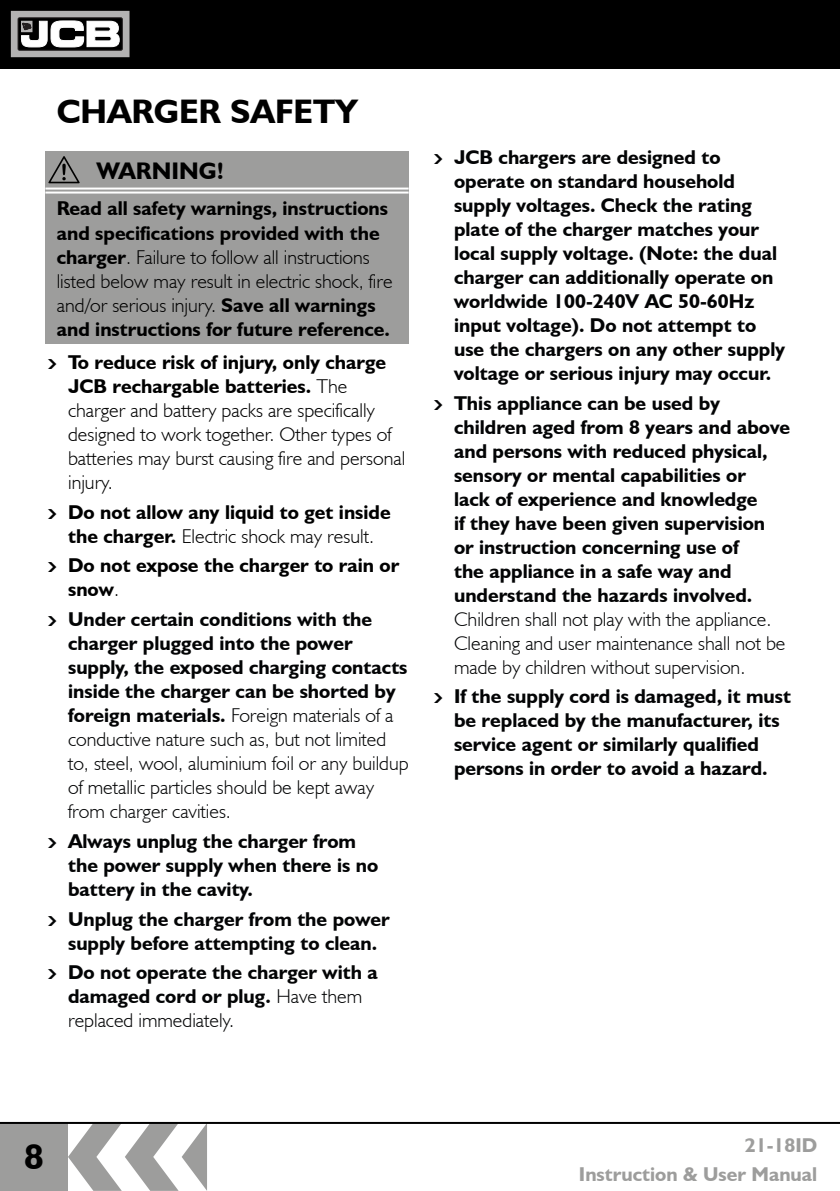
<style>
.page{position:relative;width:840px;height:1191px;background:#fff}
.page>*{position:absolute;margin:0;border:0;box-sizing:border-box;transform-origin:0 0}
.t1{font:700 36px "JCB Euro";color:#000}
.t2{font:700 34px "JCB Euro";color:#000}
.t3{font:700 24px "JCB Euro";color:#000}
.t4{font:700 20px/24px "JCB Euro";color:#030405}
.t5{font:300 20px/24px "JCB Euro";color:#030405}
.t6{font:700 20px/24px "JCB Euro";color:#000}
.t7{font:300 20px/24px "JCB Euro";color:#000}
.t8{font:700 20px/29.6px "JCB Euro";color:#9d9d9c;text-align:right}
.s1{font-weight:300}
.s2{font-family:"Arrowstfb";font-weight:400;font-size:12px}
.s3{font-weight:700}
</style>
<div class="page">
<svg style="left:68px;top:1124px;width:139px;height:66px"></svg>
<div style="left:0;top:1123px;width:68px;height:68px;background:#9d9d9c"></div>
<div style="left:0;top:0;width:839px;height:68px;background:#000"></div>
<svg style="left:13px;top:13px;width:114px;height:42px"></svg>
<div style="left:11px;top:11px;width:118px;height:46px;border:1px solid #b3b2b2"></div>
<svg style="left:18px;top:18px;width:104px;height:32px"></svg>
<div style="left:18px;top:18px;width:104px;height:32px;border:1px solid #231f20"></div>
<svg style="left:21px;top:21px;width:98px;height:26px"></svg>
<hr style="left:0;top:1122px;width:839px;height:2px;background:#000">
<div style="left:45px;top:190px;width:363px;height:154px;background:#9d9d9c"></div>
<div style="left:45px;top:151px;width:40px;height:39px;background:#9d9d9c"></div>
<div style="left:85px;top:151px;width:323px;height:39px;background:#9d9d9c"></div>
<svg style="left:48px;top:156px;width:32px;height:27px"></svg>
<hr style="left:45px;top:187px;width:363px;height:2px;background:#fff">
<hr style="left:45px;top:191px;width:363px;height:2px;background:#fff">
<h2 class="t2" style="left:57px;top:91px;width:302px">CHARGER SAFETY</h2>
<p class="t3" style="left:96px;top:156px;width:129px">WARNING!</p>
<p class="t6" style="left:57px;top:196px;width:337px">Read all safety warnings, instructions and specifications provided with the charger<span class="s1">. Failure to follow all instructions listed below may result in electric shock, fire and/or serious injury.</span> Save all warnings and instructions for future reference.</p>
<p class="t7" style="left:68px;top:350px;width:338px;text-indent:-20px"><span class="s2">M</span> <span class="s3">To reduce risk of injury, only charge JCB rechargable batteries.</span> The charger and battery packs are specifically designed to work together. Other types of batteries may burst causing fire and personal injury.</p>
<p class="t6" style="left:48px;top:499px;width:344px;text-align:center"><span class="s2">M</span> Do not allow any liquid to get inside the charger. <span class="s1">Electric shock may result.</span></p>
<p class="t6" style="left:68px;top:553px;width:332px;text-indent:-20px"><span class="s2">M</span> Do not expose the charger to rain or snow<span class="s1">.</span></p>
<p class="t5" style="left:68px;top:607px;width:342px;text-indent:-20px"><span class="s2">M</span> <span class="s3">Under certain conditions with the charger plugged into the power supply, the exposed charging contacts inside the charger can be shorted by foreign materials.</span> Foreign materials of a conductive nature such as, but not limited to, steel, wool, aluminium foil or any buildup of metallic particles should be kept away from charger cavities.</p>
<p class="t4" style="left:68px;top:828px;width:311px;text-indent:-20px"><span class="s2">M</span> Always unplug the charger from the power supply when there is no battery in the cavity.</p>
<p class="t4" style="left:48px;top:906px;width:343px;text-align:center"><span class="s2">M</span> Unplug the charger from the power supply before attempting to clean.</p>
<p class="t4" style="left:68px;top:960px;width:311px;text-indent:-20px"><span class="s2">M</span> Do not operate the charger with a damaged cord or plug. <span class="s1">Have them replaced immediately.</span></p>
<p class="t4" style="left:454px;top:145px;width:332px;text-indent:-20px"><span class="s2">M</span> JCB chargers are designed to operate on standard household supply voltages. Check the rating plate of the charger matches your local supply voltage. (Note: the dual charger can additionally operate on worldwide 100-240V AC 50-60Hz input voltage). Do not attempt to use the chargers on any other supply voltage or serious injury may occur.</p>
<p class="t4" style="left:454px;top:390px;width:337px;text-indent:-20px"><span class="s2">M</span> This appliance can be used by children aged from 8 years and above and persons with reduced physical, sensory or mental capabilities or<br>lack of experience and knowledge<br>if they have been given supervision<br>or instruction concerning use of<br>the appliance in a safe way and understand the hazards involved.</p>
<p class="t5" style="left:454px;top:606px;width:333px">Children shall not play with the appliance.<br>Cleaning and user maintenance shall not be made by children without supervision.</p>
<p class="t4" style="left:454px;top:684px;width:338px;text-indent:-20px"><span class="s2">M</span> If the supply cord is damaged, it must be replaced by the manufacturer, its service agent or similarly qualified persons in order to avoid a hazard.</p>
<h1 class="t1" style="left:24px;top:1134px;width:21px">8</h1>
<p class="t8" style="left:578px;top:1129px;width:240px">21-18ID<br>Instruction &amp; User Manual</p>
</div>
